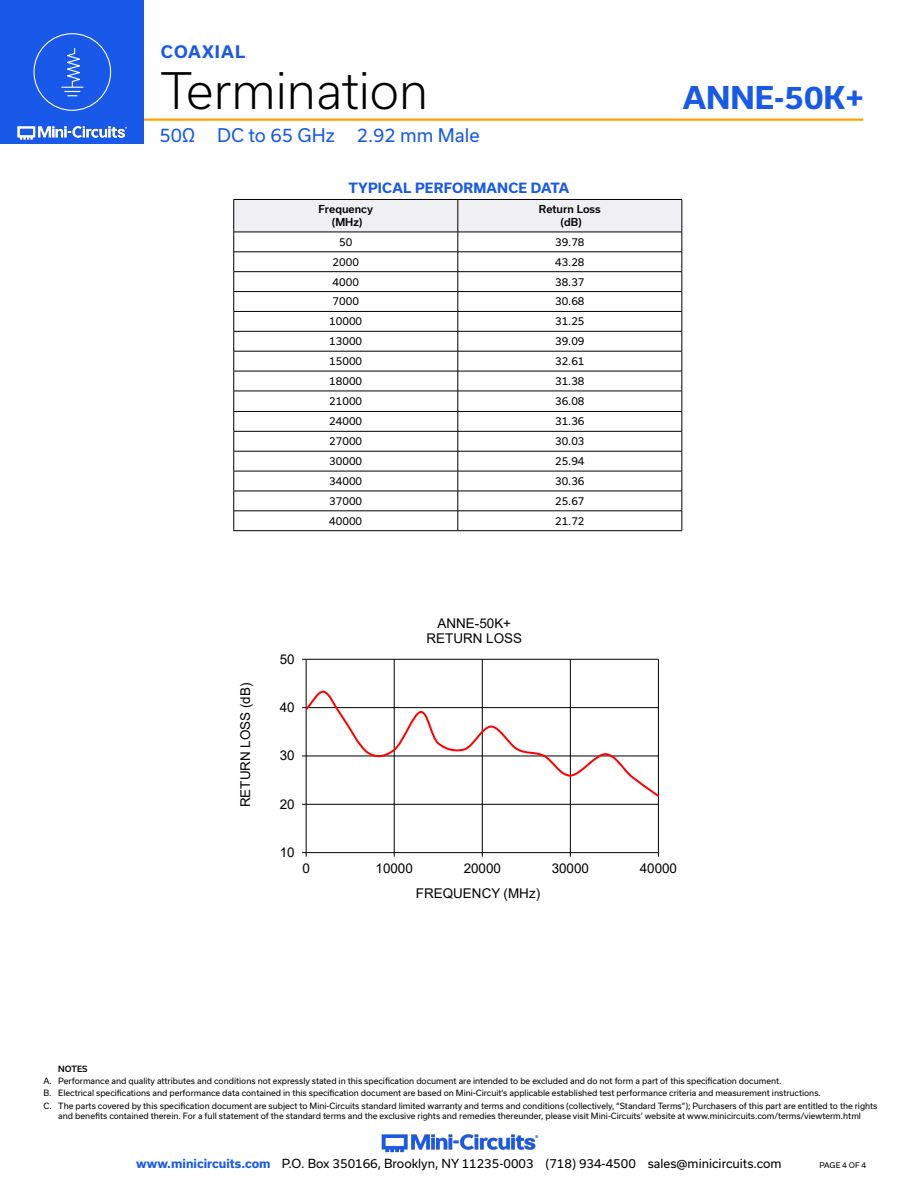
<style>
.page{position:relative;width:918px;height:1188px;background:#fff}
.page>*{position:absolute;margin:0;border:0;box-sizing:border-box;transform-origin:0 0}
.t1{font:300 48px "Usual";color:#000}
.t2{font:700 30px "Usual";color:#1859ea}
.t3{font:18px "Usual";color:#1859ea}
.t4{font:700 16.5px "Usual";letter-spacing:.065em;color:#1859ea}
.t5{font:13.5px/15.5px "Arial";color:#000;text-align:center}
.Blue_Headers{font:700 13.5px "Usual";letter-spacing:.015em;color:#1859ea}
.t6{font:12px "Usual";color:#000}
.Table_Body_Center{font:10.5px "Usual";color:#000}
.Table_Header_Center{font:500 10.5px "Usual";color:#000}
.t7{font:8.25px/12.1px "Usual";color:#000}
.t8{font:500 8.25px "Usual";color:#000}
.t9{font:7.5px "Usual";color:#000}
.s1{font-weight:700;color:#1859ea}
</style>
<div class="page">
<img style="left:381px;top:1134px;width:158px;height:19px">
<hr style="left:130px;top:118px;width:733px;height:3px;background:#ffa300">
<div style="left:0;top:0;width:144px;height:144px;background:#1859ea"></div>
<img style="left:17px;top:120px;width:128px;height:20px">
<div style="left:33px;top:33px;width:78px;height:78px;border:1px solid #fff;border-radius:50%"></div>
<svg style="left:61px;top:48px;width:23px;height:48px"></svg>
<hr style="left:306px;top:659px;width:352px;height:1px;background:#000">
<hr style="left:394px;top:659px;width:1px;height:194px;background:#000">
<hr style="left:482px;top:659px;width:1px;height:194px;background:#000">
<hr style="left:570px;top:659px;width:1px;height:194px;background:#000">
<hr style="left:658px;top:659px;width:1px;height:194px;background:#000">
<hr style="left:306px;top:659px;width:1px;height:194px;background:#000">
<hr style="left:306px;top:852px;width:352px;height:1px;background:#000">
<svg style="left:302px;top:852px;width:5px;height:5px"></svg>
<svg style="left:302px;top:691px;width:357px;height:114px"></svg>
<svg style="left:233px;top:199px;width:450px;height:332px"></svg>
<hr style="left:234px;top:530px;width:224px;height:1px;background:#000">
<hr style="left:458px;top:530px;width:224px;height:1px;background:#000">
<h3 class="t4" style="left:161px;top:42px;width:86px">COAXIAL</h3>
<h1 class="t1" style="left:161px;top:63px;width:269px">Termination</h1>
<h3 class="t3" style="left:159px;top:125px;width:322px">50Ω DC to 65 GHz 2.92 mm Male</h3>
<p class="Blue_Headers" style="left:349px;top:180px;width:222px">TYPICAL PERFORMANCE DATA</p>
<p class="Table_Header_Center" style="left:318px;top:203px;width:56px">Frequency</p>
<p class="Table_Header_Center" style="left:332px;top:216px;width:33px">(MHz)</p>
<p class="Table_Header_Center" style="left:539px;top:203px;width:63px">Return Loss</p>
<p class="Table_Header_Center" style="left:560px;top:216px;width:23px">(dB)</p>
<p class="Table_Body_Center" style="left:339px;top:236px;width:15px">50</p>
<p class="Table_Body_Center" style="left:555px;top:236px;width:31px">39.78</p>
<p class="Table_Body_Center" style="left:333px;top:256px;width:28px">2000</p>
<p class="Table_Body_Center" style="left:555px;top:256px;width:31px">43.28</p>
<p class="Table_Body_Center" style="left:333px;top:276px;width:28px">4000</p>
<p class="Table_Body_Center" style="left:555px;top:276px;width:31px">38.37</p>
<p class="Table_Body_Center" style="left:333px;top:295px;width:28px">7000</p>
<p class="Table_Body_Center" style="left:555px;top:295px;width:31px">30.68</p>
<p class="Table_Body_Center" style="left:329px;top:315px;width:34px">10000</p>
<p class="Table_Body_Center" style="left:555px;top:315px;width:31px">31.25</p>
<p class="Table_Body_Center" style="left:329px;top:335px;width:34px">13000</p>
<p class="Table_Body_Center" style="left:555px;top:335px;width:31px">39.09</p>
<p class="Table_Body_Center" style="left:329px;top:355px;width:34px">15000</p>
<p class="Table_Body_Center" style="left:555px;top:355px;width:31px">32.61</p>
<p class="Table_Body_Center" style="left:329px;top:375px;width:34px">18000</p>
<p class="Table_Body_Center" style="left:555px;top:375px;width:31px">31.38</p>
<p class="Table_Body_Center" style="left:329px;top:395px;width:34px">21000</p>
<p class="Table_Body_Center" style="left:555px;top:395px;width:31px">36.08</p>
<p class="Table_Body_Center" style="left:329px;top:415px;width:34px">24000</p>
<p class="Table_Body_Center" style="left:555px;top:415px;width:31px">31.36</p>
<p class="Table_Body_Center" style="left:329px;top:435px;width:34px">27000</p>
<p class="Table_Body_Center" style="left:555px;top:435px;width:31px">30.03</p>
<p class="Table_Body_Center" style="left:329px;top:455px;width:34px">30000</p>
<p class="Table_Body_Center" style="left:555px;top:455px;width:31px">25.94</p>
<p class="Table_Body_Center" style="left:329px;top:475px;width:34px">34000</p>
<p class="Table_Body_Center" style="left:555px;top:475px;width:31px">30.36</p>
<p class="Table_Body_Center" style="left:329px;top:495px;width:34px">37000</p>
<p class="Table_Body_Center" style="left:555px;top:495px;width:31px">25.67</p>
<p class="Table_Body_Center" style="left:329px;top:515px;width:34px">40000</p>
<p class="Table_Body_Center" style="left:555px;top:515px;width:31px">21.72</p>
<p class="t5" style="left:238px;top:807px;width:126px;rotate:-90deg">RETURN LOSS (dB)</p>
<p class="t5" style="left:280px;top:651px;width:16px">50</p>
<p class="t5" style="left:280px;top:699px;width:16px">40</p>
<p class="t5" style="left:280px;top:748px;width:16px">30</p>
<p class="t5" style="left:280px;top:796px;width:16px">20</p>
<p class="t5" style="left:280px;top:844px;width:16px">10</p>
<p class="t5" style="left:427px;top:615px;width:97px">ANNE-50K+<br>RETURN LOSS</p>
<h2 class="t2" style="left:683px;top:80px;width:183px">ANNE-50K+</h2>
<p class="t5" style="left:302px;top:860px;width:9px">0</p>
<p class="t5" style="left:376px;top:860px;width:39px">10000</p>
<p class="t5" style="left:464px;top:860px;width:39px">20000</p>
<p class="t5" style="left:552px;top:860px;width:39px">30000</p>
<p class="t5" style="left:640px;top:860px;width:39px">40000</p>
<p class="t5" style="left:416px;top:886px;width:126px">FREQUENCY (MHz)</p>
<p class="t8" style="left:58px;top:1064px;width:31px">NOTES</p>
<p class="t7" style="left:44px;top:1075px;width:835px">A. Performance and quality attributes and conditions not expressly stated in this specification document are intended to be excluded and do not form a part of this specification document.<br>B. Electrical specifications and performance data contained in this specification document are based on Mini-Circuit’s applicable established test performance criteria and measurement instructions.<br>C. The parts covered by this specification document are subject to Mini-Circuits standard limited warranty and terms and conditions (collectively, “Standard Terms”); Purchasers of this part are entitled to the rights</p>
<p class="t7" style="left:58px;top:1109px;width:804px">and benefits contained therein. For a full statement of the standard terms and the exclusive rights and remedies thereunder, please visit Mini-Circuits’ website at www.minicircuits.com/terms/viewterm.html</p>
<h3 class="t6" style="left:136px;top:1157px;width:647px"><span class="s1">www.minicircuits.com</span> P.O. Box 350166, Brooklyn, NY 11235-0003 (718) 934-4500 sales@minicircuits.com</h3>
<p class="t9" style="left:819px;top:1161px;width:48px">PAGE 4 OF 4</p>
</div>
